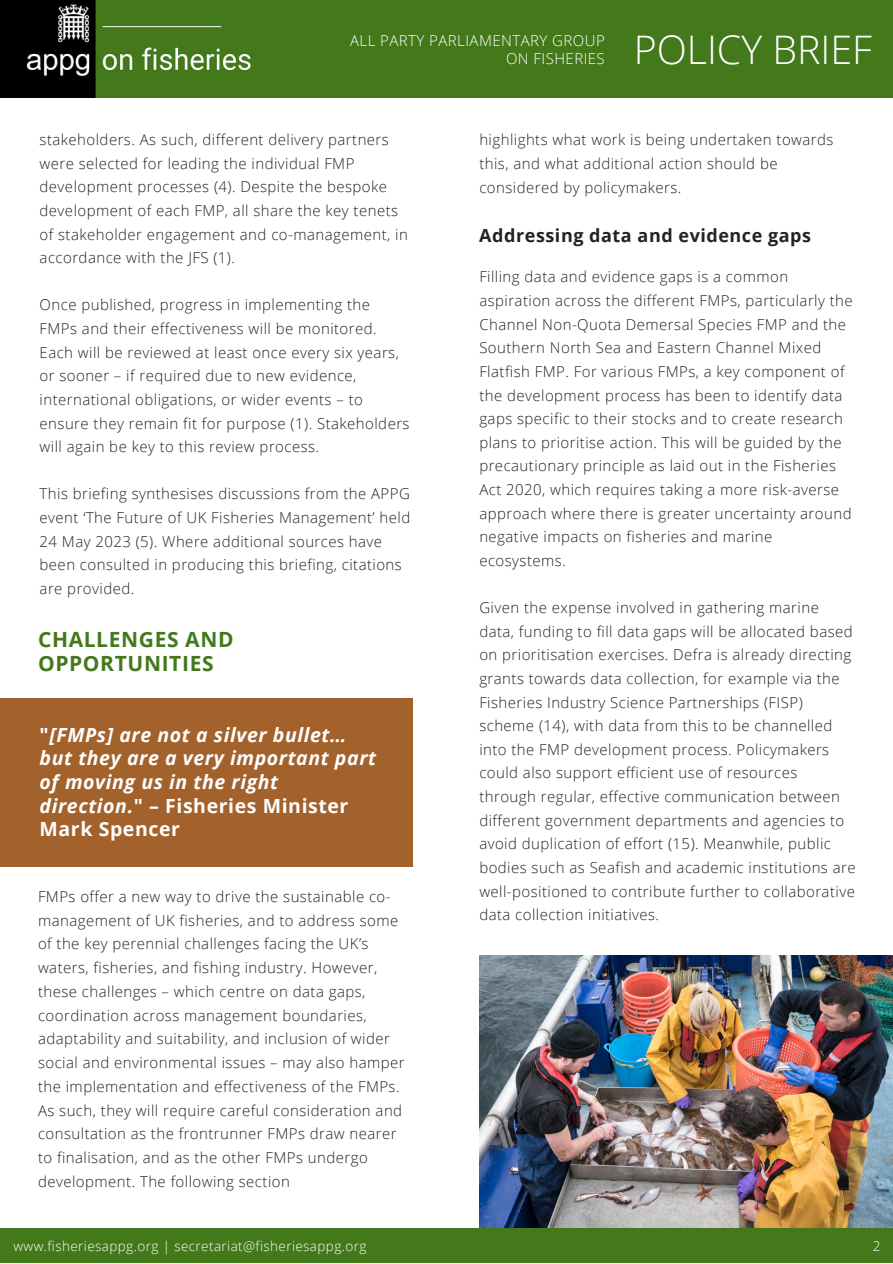
<style>
.page{position:relative;width:893px;height:1264px;background:#fff}
.page>*{position:absolute;margin:0;border:0;box-sizing:border-box;transform-origin:0 0}
.t1{font:300 39.3px "Open Sans";color:#fff}
.t2{font:700 21px/24.8px "Open Sans";letter-spacing:.03em;color:#43781b}
.t3{font:italic 700 19.5px/23.5px "Open Sans";letter-spacing:.03em;color:#fff}
.t4{font:700 18px "Open Sans";letter-spacing:.03em;color:#222}
.t5{font:300 15px/23.5px "Open Sans";letter-spacing:.03em;color:#222}
.t6{font:300 15px "Open Sans";letter-spacing:.03em;color:#fff}
.t7{font:300 13.5px "Open Sans";letter-spacing:.03em;color:#fff}
.s1{font-style:normal}
</style>
<div class="page">
<img style="left:479px;top:955px;width:413px;height:273px">
<div style="left:0;top:1228px;width:892px;height:34px;background:#43781b"></div>
<div style="left:0;top:0;width:892px;height:98px;background:#43781b"></div>
<img style="left:0;top:0;width:251px;height:98px">
<div style="left:0;top:698px;width:412px;height:168px;background:#a3612c"></div>
<p class="t6" style="left:350px;top:30px;width:256px">ALL PARTY PARLIAMENTARY GROUP</p>
<p class="t6" style="left:506px;top:48px;width:100px">ON FISHERIES</p>
<p class="t1" style="left:633px;top:22px;width:239px">POLICY BRIEF</p>
<p class="t5" style="left:40px;top:127px;width:370px">stakeholders. As such, different delivery partners were selected for leading the individual FMP development processes (4). Despite the bespoke development of each FMP, all share the key tenets of stakeholder engagement and co-management, in accordance with the JFS (1).</p>
<p class="t5" style="left:40px;top:293px;width:371px">Once published, progress in implementing the FMPs and their effectiveness will be monitored.<br>Each will be reviewed at least once every six years, or sooner – if required due to new evidence, international obligations, or wider events – to ensure they remain fit for purpose (1). Stakeholders will again be key to this review process.</p>
<p class="t5" style="left:40px;top:482px;width:372px">This briefing synthesises discussions from the APPG event ‘The Future of UK Fisheries Management’ held 24 May 2023 (5). Where additional sources have been consulted in producing this briefing, citations are provided.</p>
<p class="t2" style="left:38px;top:626px;width:197px">CHALLENGES AND<br>OPPORTUNITIES</p>
<p class="t3" style="left:40px;top:722px;width:338px"><span class="s1">"</span>[FMPs] are not a silver bullet… but they are a very important part of moving us in the right direction.<span class="s1">" – Fisheries Minister<br>Mark Spencer</span></p>
<p class="t5" style="left:38px;top:884px;width:368px">FMPs offer a new way to drive the sustainable co&shy;management of UK fisheries, and to address some of the key perennial challenges facing the UK’s waters, fisheries, and fishing industry. However, these challenges – which centre on data gaps, coordination across management boundaries, adaptability and suitability, and inclusion of wider social and environmental issues – may also hamper the implementation and effectiveness of the FMPs.<br>As such, they will require careful consideration and consultation as the frontrunner FMPs draw nearer to finalisation, and as the other FMPs undergo development. The following section</p>
<p class="t7" style="left:13px;top:1236px;width:354px">www.fisheriesappg.org | secretariat@fisheriesappg.org</p>
<p class="t5" style="left:479px;top:127px;width:356px">highlights what work is being undertaken towards this, and what additional action should be considered by policymakers.</p>
<p class="t4" style="left:479px;top:223px;width:333px">Addressing data and evidence gaps</p>
<p class="t5" style="left:479px;top:265px;width:375px">Filling data and evidence gaps is a common aspiration across the different FMPs, particularly the Channel Non-Quota Demersal Species FMP and the Southern North Sea and Eastern Channel Mixed Flatfish FMP. For various FMPs, a key component of the development process has been to identify data gaps specific to their stocks and to create research plans to prioritise action. This will be guided by the precautionary principle as laid out in the Fisheries Act 2020, which requires taking a more risk-averse approach where there is greater uncertainty around negative impacts on fisheries and marine ecosystems.</p>
<p class="t5" style="left:479px;top:595px;width:378px">Given the expense involved in gathering marine data, funding to fill data gaps will be allocated based on prioritisation exercises. Defra is already directing grants towards data collection, for example via the Fisheries Industry Science Partnerships (FISP) scheme (14), with data from this to be channelled into the FMP development process. Policymakers could also support efficient use of resources through regular, effective communication between different government departments and agencies to avoid duplication of effort (15). Meanwhile, public bodies such as Seafish and academic institutions are well-positioned to contribute further to collaborative data collection initiatives.</p>
<p class="t7" style="left:872px;top:1236px;width:9px">2</p>
</div>
